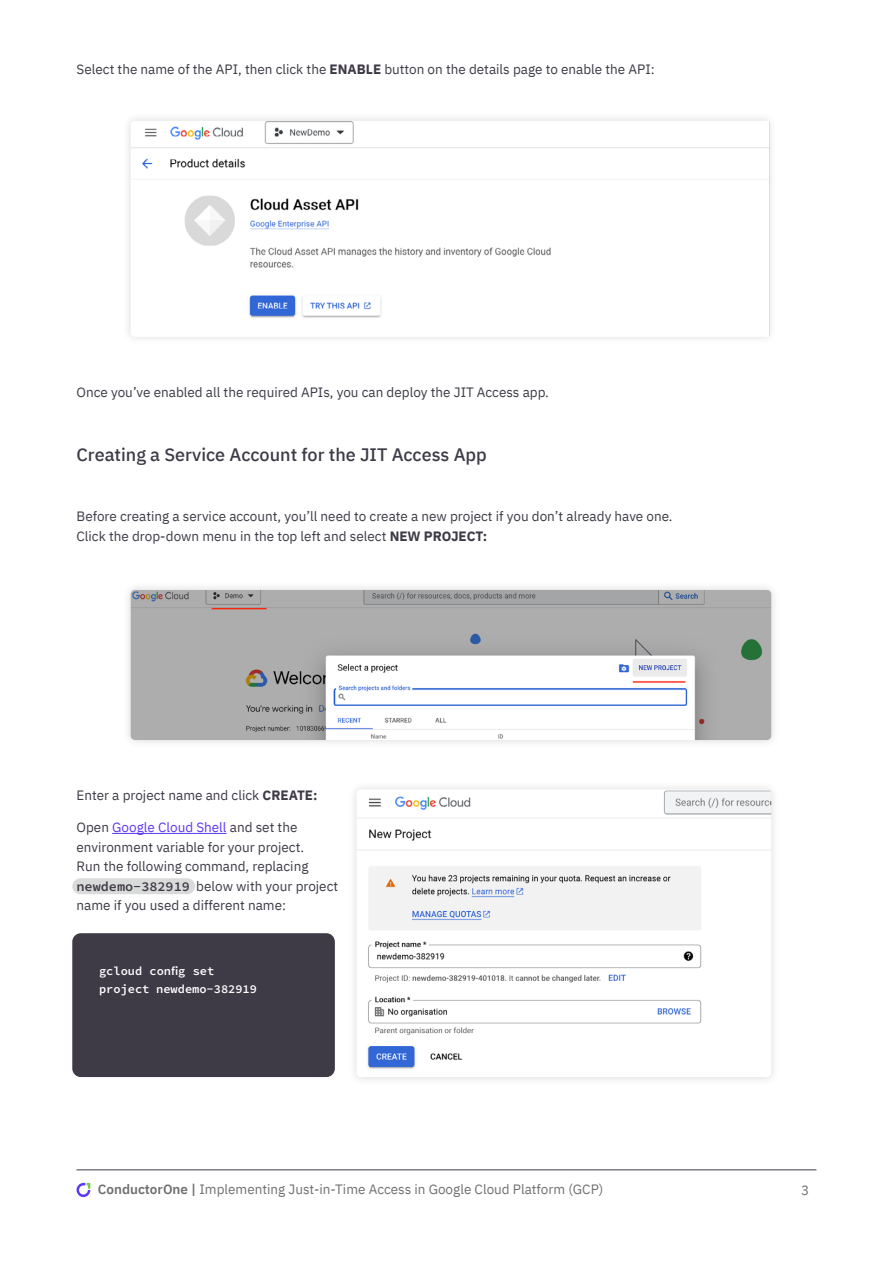
<style>
.page{position:relative;width:893px;height:1263px;background:#fff}
.page>*{position:absolute;margin:0;border:0;box-sizing:border-box;transform-origin:0 0}
.t1{font:500 18px "IBM Plex Sans";color:#3e3a46}
.t2{font:13.5px/19.5px "IBM Plex Sans";color:#3e3a46}
.t3{font:13.5px "IBM Plex Sans";color:#706f71}
.t4{font:600 12px/18px "Source Code Pro";color:#fff}
.s1{font-weight:700}
.s2{color:#5c38f5}
.s3{font-family:"Source Code Pro";font-weight:600}
.s4{font-weight:600}
</style>
<div class="page">
<svg style="left:77px;top:1183px;width:13px;height:14px"></svg>
<hr style="left:77px;top:1169px;width:739px;height:1px;background:#3e3a46">
<div style="left:72px;top:878px;width:123px;height:16px;background:#d9dada;border-radius:8px"></div>
<div style="left:122px;top:112px;width:656px;height:233px;background:#f8f8f8"></div>
<img style="left:131px;top:121px;width:639px;height:215px">
<hr style="left:112px;top:833px;width:115px;height:1px;background:#5c38f5">
<div style="left:122px;top:581px;width:658px;height:168px;background:#000;opacity:.15"></div>
<img style="left:131px;top:590px;width:640px;height:150px">
<div style="left:347px;top:780px;width:433px;height:306px;background:#000;opacity:.15"></div>
<img style="left:368px;top:790px;width:403px;height:279px">
<div style="left:72px;top:933px;width:263px;height:144px;background:#3e3a46;border-radius:9px"></div>
<p class="t2" style="left:77px;top:58px;width:580px">Select the name of the API, then click the <span class="s1">ENABLE</span> button on the details page to enable the API:</p>
<p class="t2" style="left:77px;top:381px;width:474px">Once you’ve enabled all the required APIs, you can deploy the JIT Access app.</p>
<h1 class="t1" style="left:77px;top:441px;width:412px">Creating a Service Account for the JIT Access App</h1>
<p class="t2" style="left:77px;top:505px;width:597px">Before creating a service account, you’ll need to create a new project if you don’t already have one.<br>Click the drop-down menu in the top left and select <span class="s1">NEW PROJECT:</span></p>
<p class="t2" style="left:77px;top:784px;width:243px">Enter a project name and click <span class="s1">CREATE:</span></p>
<p class="t2" style="left:77px;top:816px;width:263px">Open <span class="s2">Google Cloud Shell</span> and set the environment variable for your project.<br>Run the following command, replacing <span class="s3">newdemo-382919</span> below with your project name if you used a different name:</p>
<p class="t4" style="left:99px;top:962px;width:159px">gcloud config set project newdemo-382919</p>
<p class="t3" style="left:98px;top:1179px;width:507px"><span class="s4">ConductorOne |</span> Implementing Just-in-Time Access in Google Cloud Platform (GCP)</p>
<p class="t3" style="left:801px;top:1179px;width:10px">3</p>
</div>
